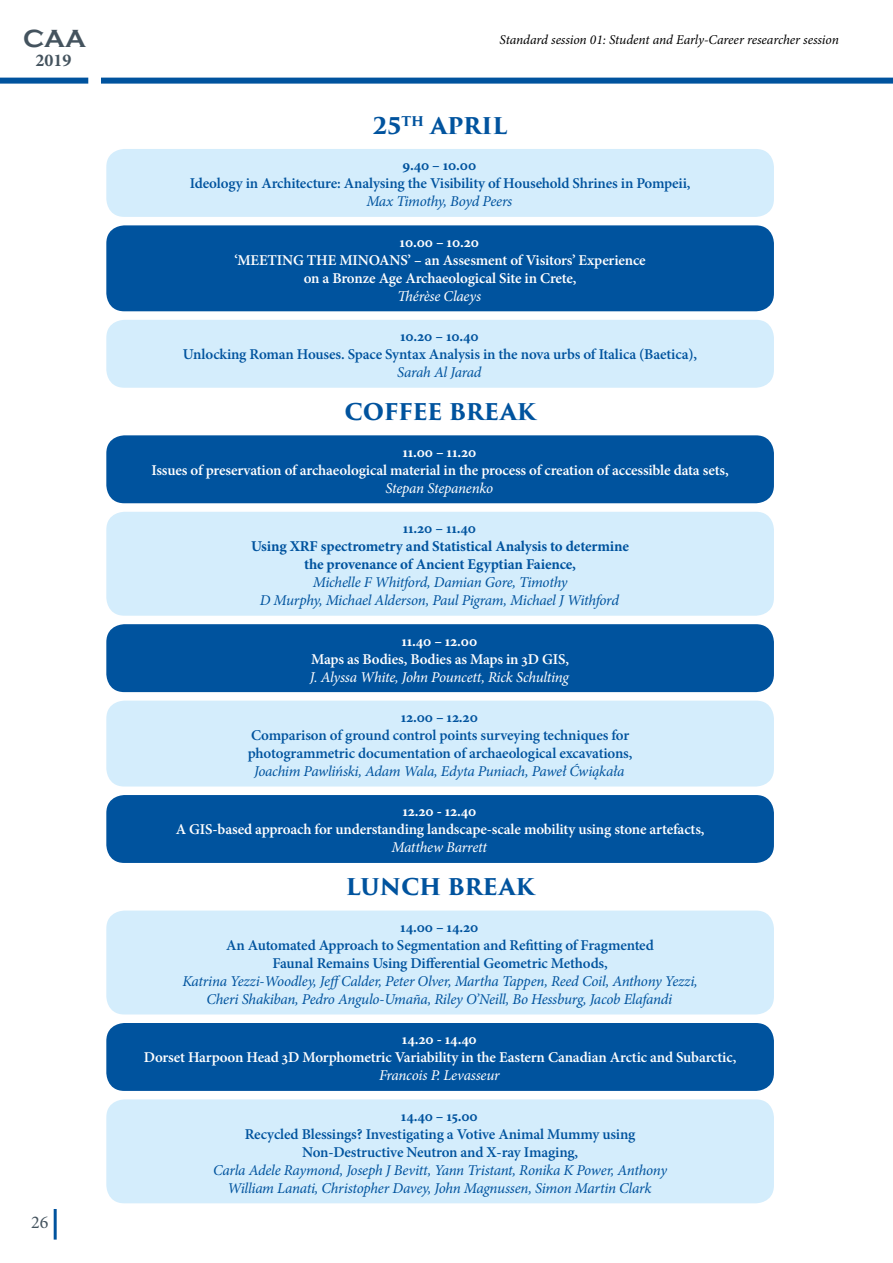
<style>
.page{position:relative;width:893px;height:1263px;background:#fff}
.page>*{position:absolute;margin:0;border:0;box-sizing:border-box;transform-origin:0 0}
.t1{font:700 25.5px "Copperplate Gothic";color:#44535e}
.t2{font:700 22.5px "Trajan Pro 3";letter-spacing:-.005em;color:#00539e}
.t3{font:700 18px "Minion Pro";color:#44535e}
.t4{font:18px "Minion Pro";color:#44535e}
.t5{font:600 15px/18px "Minion Pro";letter-spacing:-.01em;color:#00539e;text-align:center}
.t6{font:italic 15px/18px "Minion Pro";letter-spacing:-.02em;color:#00539e;text-align:center}
.t7{font:600 15px/18px "Minion Pro";letter-spacing:-.01em;color:#fff;text-align:center}
.t8{font:700 15px/18px "Minion Pro";letter-spacing:-.01em;color:#00539e;text-align:center}
.t9{font:italic 15px "Minion Pro";letter-spacing:-.02em;color:#fff}
.t10{font:700 15px "Minion Pro";letter-spacing:-.01em;color:#fff}
.t11{font:italic 13.5px "Minion Pro";letter-spacing:-.01em;color:#000}
</style>
<div class="page">
<div style="left:101px;top:78px;width:792px;height:6px;background:#00539e"></div>
<div style="left:0;top:78px;width:88px;height:6px;background:#00539e"></div>
<hr style="left:54px;top:1209px;width:3px;height:30px;background:#00539e">
<div style="left:106px;top:795px;width:668px;height:68px;background:#00539e;border-radius:18px"></div>
<div style="left:106px;top:910px;width:668px;height:104px;background:#d4edfc;border-radius:18px"></div>
<div style="left:106px;top:1023px;width:668px;height:68px;background:#00539e;border-radius:18px"></div>
<div style="left:106px;top:1099px;width:668px;height:104px;background:#d4edfc;border-radius:18px"></div>
<div style="left:106px;top:149px;width:668px;height:68px;background:#d4edfc;border-radius:18px"></div>
<div style="left:106px;top:225px;width:668px;height:86px;background:#00539e;border-radius:18px"></div>
<div style="left:106px;top:320px;width:668px;height:68px;background:#d4edfc;border-radius:18px"></div>
<div style="left:106px;top:435px;width:668px;height:68px;background:#00539e;border-radius:18px"></div>
<div style="left:106px;top:512px;width:668px;height:104px;background:#d4edfc;border-radius:18px"></div>
<div style="left:106px;top:624px;width:668px;height:68px;background:#00539e;border-radius:18px"></div>
<div style="left:106px;top:701px;width:668px;height:85px;background:#d4edfc;border-radius:18px"></div>
<h1 class="t1" style="left:23px;top:24px;width:64px">CAA</h1>
<p class="t3" style="left:35px;top:48px;width:37px">2019</p>
<p class="t4" style="left:31px;top:1210px;width:19px">26</p>
<p class="t11" style="left:500px;top:31px;width:341px">Standard session 01: Student and Early-Career researcher session</p>
<h2 class="t2" style="left:373px;top:109px;width:136px">25<sup>TH</sup> APRIL</h2>
<p class="t8" style="left:402px;top:156px;width:75px">9.40 – 10.00</p>
<p class="t5" style="left:190px;top:174px;width:502px">Ideology in Architecture: Analysing the Visibility of Household Shrines in Pompeii,</p>
<p class="t6" style="left:366px;top:193px;width:147px">Max Timothy, Boyd Peers</p>
<p class="t10" style="left:400px;top:231px;width:81px">10.00 – 10.20</p>
<p class="t7" style="left:234px;top:251px;width:413px">‘MEETING THE MINOANS’ – an Assesment of Visitors’ Experience on a Bronze Age Archaeological Site in Crete,</p>
<p class="t9" style="left:398px;top:286px;width:85px">Thérèse Claeys</p>
<p class="t8" style="left:400px;top:327px;width:80px">10.20 – 10.40</p>
<p class="t5" style="left:183px;top:345px;width:516px">Unlocking Roman Houses. Space Syntax Analysis in the nova urbs of Italica (Baetica),</p>
<p class="t6" style="left:397px;top:363px;width:86px">Sarah Al Jarad</p>
<h2 class="t2" style="left:344px;top:395px;width:193px">COFFEE BREAK</h2>
<p class="t10" style="left:402px;top:441px;width:75px">11.00 – 11.20</p>
<p class="t7" style="left:152px;top:461px;width:579px">Issues of preservation of archaeological material in the process of creation of accessible data sets,</p>
<p class="t9" style="left:385px;top:478px;width:109px">Stepan Stepanenko</p>
<p class="t8" style="left:251px;top:519px;width:379px">11.20 – 11.40<br>Using XRF spectrometry and Statistical Analysis to determine the provenance of Ancient Egyptian Faience,</p>
<p class="t6" style="left:260px;top:573px;width:361px">Michelle F Whitford, Damian Gore, Timothy<br>D Murphy, Michael Alderson, Paul Pigram, Michael J Withford</p>
<p class="t10" style="left:401px;top:630px;width:77px">11.40 – 12.00</p>
<p class="t7" style="left:311px;top:650px;width:259px">Maps as Bodies, Bodies as Maps in 3D GIS,</p>
<p class="t9" style="left:310px;top:666px;width:260px">J. Alyssa White, John Pouncett, Rick Schulting</p>
<p class="t8" style="left:401px;top:708px;width:79px">12.00 – 12.20</p>
<p class="t5" style="left:248px;top:726px;width:386px;text-align:left">Comparison of ground control points surveying techniques for photogrammetric documentation of archaeological excavations,</p>
<p class="t6" style="left:254px;top:762px;width:372px">Joachim Pawliński, Adam Wala, Edyta Puniach, Paweł Ćwiąkała</p>
<p class="t10" style="left:402px;top:801px;width:75px">12.20 - 12.40</p>
<p class="t7" style="left:176px;top:820px;width:530px">A GIS-based approach for understanding landscape-scale mobility using stone artefacts,</p>
<p class="t9" style="left:392px;top:837px;width:97px">Matthew Barrett</p>
<h2 class="t2" style="left:346px;top:870px;width:190px">LUNCH BREAK</h2>
<p class="t8" style="left:400px;top:918px;width:80px">14.00 – 14.20</p>
<p class="t5" style="left:226px;top:936px;width:429px">An Automated Approach to Segmentation and Refitting of Fragmented<br>Faunal Remains Using Differential Geometric Methods,</p>
<p class="t6" style="left:182px;top:972px;width:517px">Katrina Yezzi-Woodley, JeffCalder, Peter Olver, Martha Tappen, Reed Coil, Anthony Yezzi,<br>Cheri Shakiban, Pedro Angulo-Umaña, Riley O’Neill, Bo Hessburg, Jacob Elafandi</p>
<p class="t10" style="left:402px;top:1029px;width:77px">14.20 - 14.40</p>
<p class="t7" style="left:144px;top:1048px;width:594px">Dorset Harpoon Head 3D Morphometric Variability in the Eastern Canadian Arctic and Subarctic,</p>
<p class="t9" style="left:379px;top:1065px;width:122px">Francois P. Levasseur</p>
<p class="t8" style="left:401px;top:1107px;width:78px">14.40 – 15.00</p>
<p class="t5" style="left:245px;top:1125px;width:392px">Recycled Blessings? Investigating a Votive Animal Mummy using<br>Non-Destructive Neutron and X-ray Imaging,</p>
<p class="t6" style="left:213px;top:1161px;width:455px">Carla Adele Raymond, Joseph J Bevitt, Yann Tristant, Ronika K Power, Anthony<br>William Lanati, Christopher Davey, John Magnussen, Simon Martin Clark</p>
</div>
